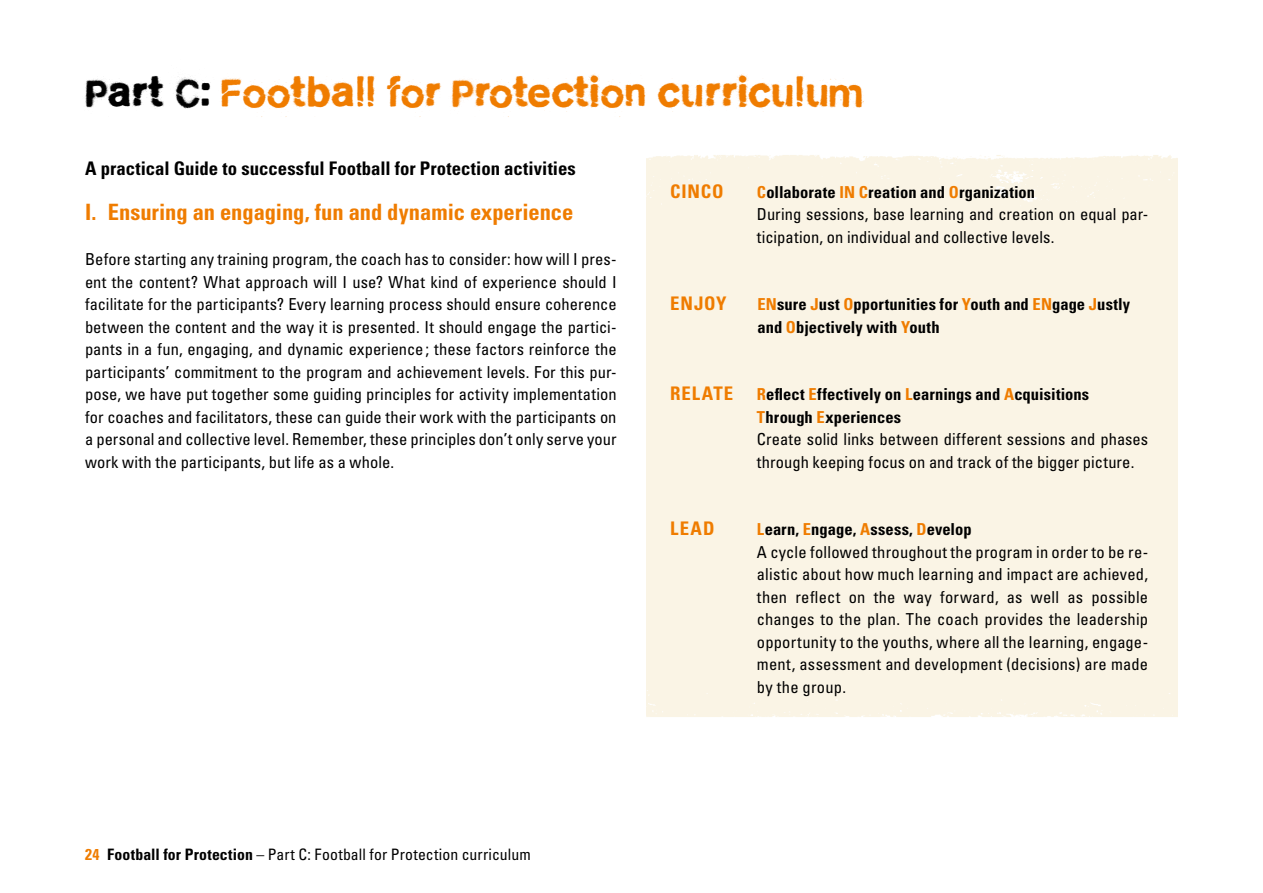
<style>
.page{position:relative;width:1263px;height:893px;background:#fff}
.page>*{position:absolute;margin:0;border:0;box-sizing:border-box;transform-origin:0 0}
.t1{font:45px "tdh cityburn revisited 2017";letter-spacing:.01em;color:#ef7c00}
.t2{font:700 condensed 22.5px "Univers LT Std";color:#ef7c00}
.t3{font:700 condensed 18.75px "Univers LT Std";letter-spacing:.005em;color:#000}
.t4{font:700 condensed 18.75px "Univers LT Std";letter-spacing:.05em;color:#ef7c00}
.t5{font:condensed 16.5px/22.5px "Univers LT Std";letter-spacing:.01em;color:#000}
.t6{font:700 condensed 16.5px/22.5px "Univers LT Std";letter-spacing:.01em;color:#000}
.t7{font:condensed 15.75px "Univers LT Std";letter-spacing:.005em;color:#000}
.s1{color:#000}
.s2{font-weight:700;color:#ef7c00}
.s3{font-weight:700}
.s4{color:#ef7c00}
</style>
<div class="page">
<h1 class="t1" style="left:85px;top:65px;width:779px"><span class="s1">Part C:</span> Football for Protection curriculum</h1>
<p class="t3" style="left:85px;top:157px;width:492px">A practical Guide to successful Football for Protection activities</p>
<h2 class="t2" style="left:85px;top:198px;width:490px">I. Ensuring an engaging, fun and dynamic experience</h2>
<p class="t5" style="left:85px;top:248px;width:533px;text-align:justify">Before starting any training program, the coach has to consider: how will I pres&shy;ent the content? What approach will I use? What kind of experience should I facilitate for the participants? Every learning process should ensure coherence between the content and the way it is presented. It should engage the partici&shy;pants in a fun, engaging, and dynamic experience ; these factors reinforce the participants’ commitment to the program and achievement levels. For this pur&shy;pose, we have put together some guiding principles for activity implementation for coaches and facilitators, these can guide their work with the participants on a personal and collective level. Remember, these principles don’t only serve your work with the participants, but life as a whole.</p>
<p class="t4" style="left:670px;top:179px;width:55px">CINCO</p>
<p class="t5" style="left:757px;top:180px;width:393px"><span class="s2">C</span><span class="s3">ollaborate</span> <span class="s2">IN C</span><span class="s3">reation and</span> <span class="s2">O</span><span class="s3">rganization<br></span>During sessions, base learning and creation on equal par&shy;ticipation, on individual and collective levels.</p>
<p class="t4" style="left:670px;top:292px;width:58px">ENJOY</p>
<p class="t6" style="left:757px;top:293px;width:374px"><span class="s4">EN</span>sure <span class="s4">J</span>ust <span class="s4">O</span>pportunities for <span class="s4">Y</span>outh and <span class="s4">EN</span>gage <span class="s4">J</span>ustly and <span class="s4">O</span>bjectively with <span class="s4">Y</span>outh</p>
<p class="t4" style="left:670px;top:382px;width:65px">RELATE</p>
<p class="t5" style="left:757px;top:383px;width:393px"><span class="s2">R</span><span class="s3">eflect</span> <span class="s2">E</span><span class="s3">ffectively on</span> <span class="s2">L</span><span class="s3">earnings and</span> <span class="s2">A</span><span class="s3">cquisitions </span><span class="s2">T</span><span class="s3">hrough</span> <span class="s2">E</span><span class="s3">xperiences<br></span>Create solid links between different sessions and phases through keeping focus on and track of the bigger picture.</p>
<p class="t4" style="left:670px;top:517px;width:46px">LEAD</p>
<p class="t5" style="left:757px;top:518px;width:393px"><span class="s2">L</span><span class="s3">earn,</span> <span class="s2">E</span><span class="s3">ngage,</span> <span class="s2">A</span><span class="s3">ssess,</span> <span class="s2">D</span><span class="s3">evelop<br></span>A cycle followed throughout the program in order to be re&shy;alistic about how much learning and impact are achieved, then reflect on the way forward, as well as possible changes to the plan. The coach provides the leadership opportunity to the youths, where all the learning, engage&shy;ment, assessment and development (decisions) are made by the group.</p>
<p class="t7" style="left:85px;top:845px;width:447px"><span class="s2">24</span> <span class="s3">Football for Protection</span> – Part C: Football for Protection curriculum</p>
</div>
